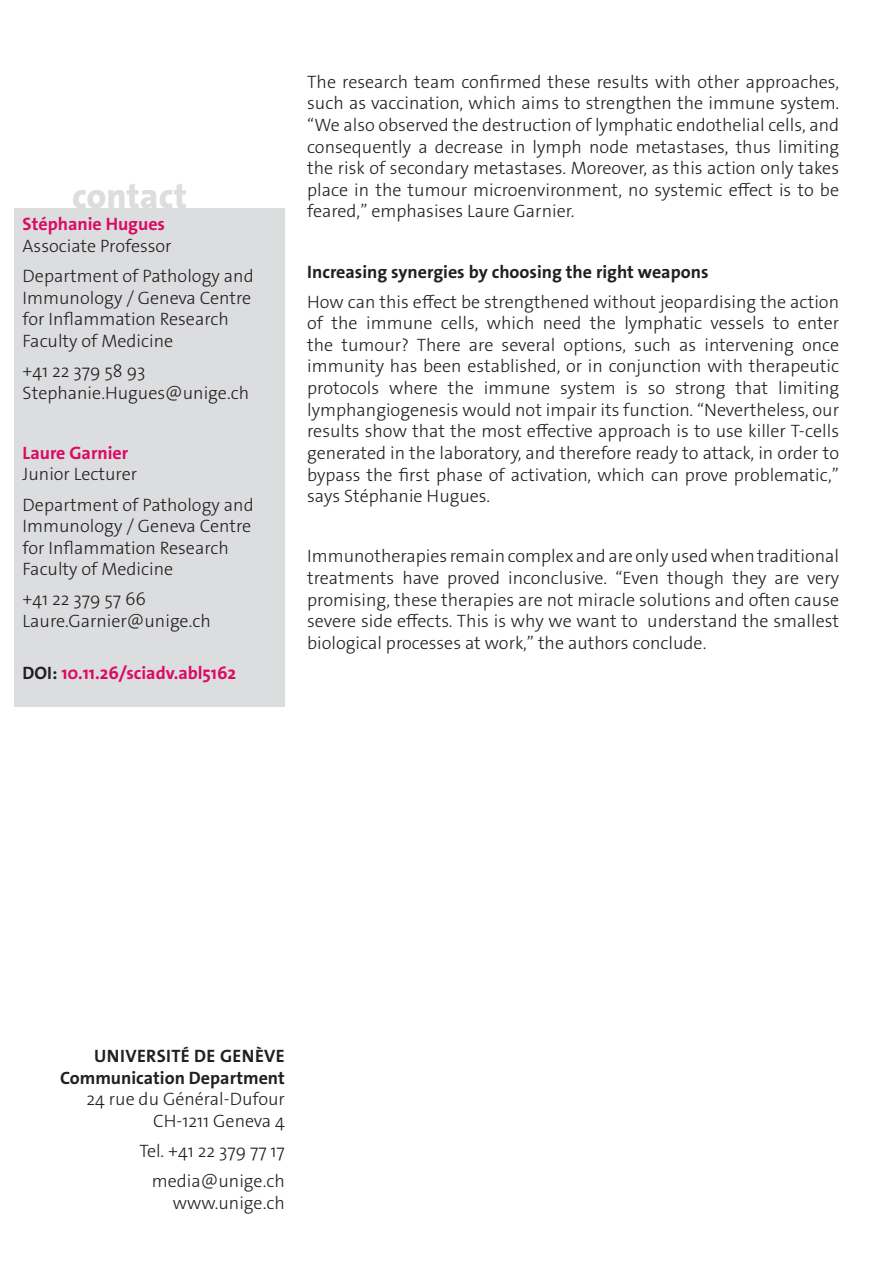
<style>
.page{position:relative;width:893px;height:1263px;background:#fff}
.page>*{position:absolute;margin:0;border:0;box-sizing:border-box;transform-origin:0 0}
._4__texte_courant{font:800 35.7px "The Sans Os F";color:#dcdddf}
._4__texte_courant-2{font:300 18px/21.6px "The Sans Os F";color:#231f20}
.texte_courant{font:300 18px/21.6px "The Sans Os F";color:#231f20;text-align:right}
._4__texte_courant-3{font:700 18px "The Sans Os F";color:#231f20}
._4__texte_courant-4{font:700 18px "The Sans Os F";color:#db0a62}
.texte_courant-2{font:700 18px "The Sans Os F";letter-spacing:.02em;color:#231f20}
.s1{font-weight:700;color:#db0a62}
.s2{color:#231f20}
.s3{font-weight:700}
</style>
<div class="page">
<div style="left:14px;top:208px;width:271px;height:499px;background:#dcdddf"></div>
<p class="_4__texte_courant" style="left:72px;top:173px;width:116px">contact</p>
<p class="_4__texte_courant-2" style="left:23px;top:214px;width:151px"><span class="s1">Stéphanie Hugues<br></span>Associate Professor</p>
<p class="_4__texte_courant-2" style="left:23px;top:265px;width:233px">Department of Pathology and<br>Immunology / Geneva Centre for Inflammation Research<br>Faculty of Medicine</p>
<p class="_4__texte_courant-2" style="left:23px;top:360px;width:228px">+41 22 379 58 93<br>Stephanie.Hugues@unige.ch</p>
<p class="_4__texte_courant-2" style="left:23px;top:442px;width:116px"><span class="s1">Laure Garnier<br></span>Junior Lecturer</p>
<p class="_4__texte_courant-2" style="left:23px;top:494px;width:233px">Department of Pathology and<br>Immunology / Geneva Centre for Inflammation Research<br>Faculty of Medicine</p>
<p class="_4__texte_courant-2" style="left:23px;top:589px;width:190px">+41 22 379 57 66<br>Laure.Garnier@unige.ch</p>
<p class="_4__texte_courant-4" style="left:23px;top:661px;width:215px"><span class="s2">DOI:</span> 10.11.26/sciadv.abl5162</p>
<p class="_4__texte_courant-2" style="left:307px;top:71px;width:533px;text-align:justify">The research team confirmed these results with other approaches, such as vaccination, which aims to strengthen the immune system. ‘‘We also observed the destruction of lymphatic endothelial cells, and consequently a decrease in lymph node metastases, thus limiting the risk of secondary metastases. Moreover, as this action only takes place in the tumour microenvironment, no systemic effect is to be feared,’’ emphasises Laure Garnier.</p>
<p class="_4__texte_courant-3" style="left:307px;top:260px;width:403px">Increasing synergies by choosing the right weapons</p>
<p class="_4__texte_courant-2" style="left:307px;top:291px;width:533px;text-align:justify">How can this effect be strengthened without jeopardising the action of the immune cells, which need the lymphatic vessels to enter the tumour? There are several options, such as intervening once immunity has been established, or in conjunction with therapeutic protocols where the immune system is so strong that limiting lymphangiogenesis would not impair its function. ‘‘Nevertheless, our results show that the most effective approach is to use killer T-cells generated in the laboratory, and therefore ready to attack, in order to bypass the first phase of activation, which can prove problematic,’’ says Stéphanie Hugues.</p>
<p class="_4__texte_courant-2" style="left:307px;top:546px;width:533px;text-align:justify">Immunotherapies remain complex and are only used when traditional treatments have proved inconclusive. ‘‘Even though they are very promising, these therapies are not miracle solutions and often cause severe side effects. This is why we want to understand the smallest biological processes at work,” the authors conclude.</p>
<p class="texte_courant-2" style="left:94px;top:1044px;width:192px">UNIVERSITÉ DE GENÈVE</p>
<p class="texte_courant" style="left:60px;top:1067px;width:226px"><span class="s3">Communication Department<br></span>24 rue du Général-Dufour<br>CH-1211 Geneva 4</p>
<p class="texte_courant" style="left:139px;top:1140px;width:147px">Tel. +41 22 379 77 17</p>
<p class="texte_courant" style="left:152px;top:1170px;width:135px">media@unige.ch www.unige.ch</p>
</div>
